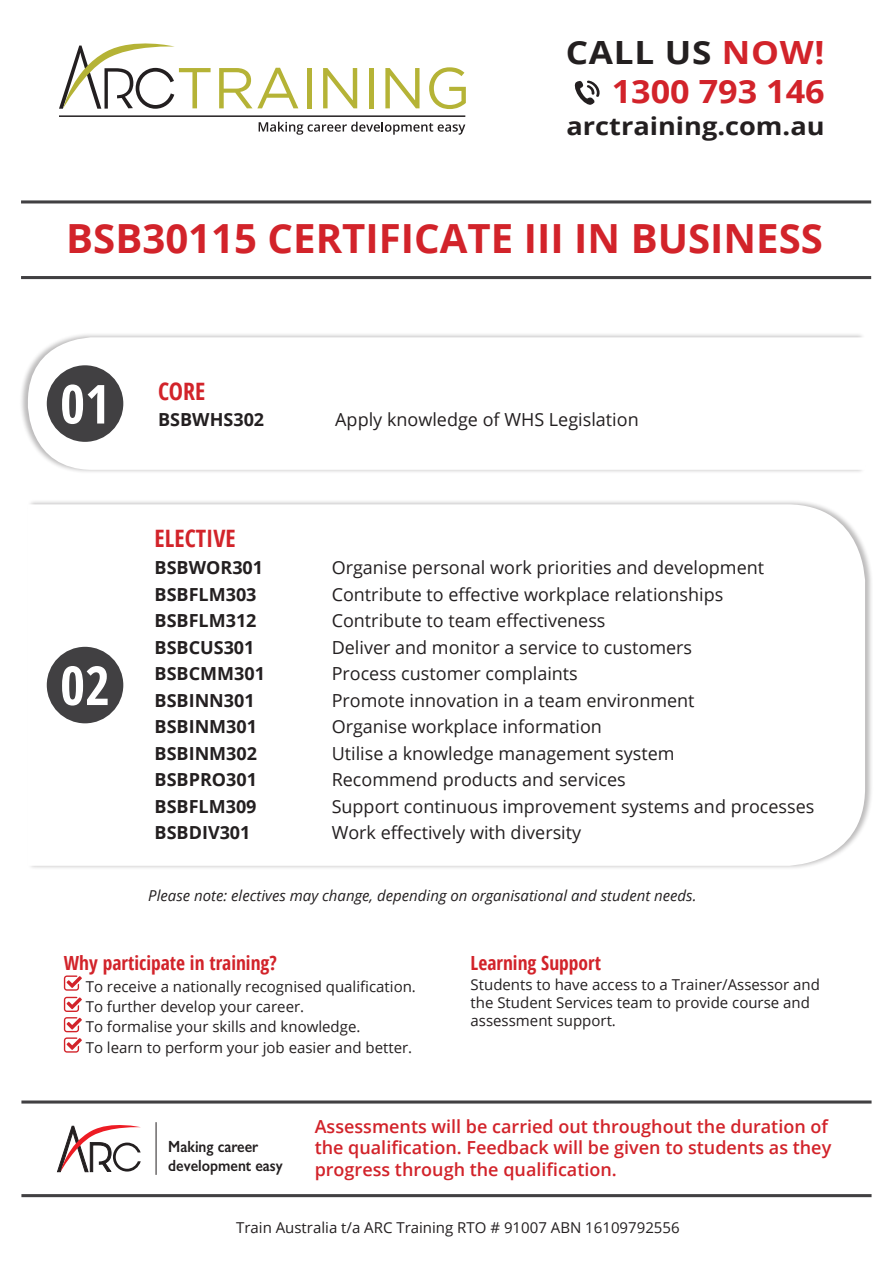
<style>
.page{position:relative;width:893px;height:1263px;background:#fff}
.page>*{position:absolute;margin:0;border:0;box-sizing:border-box;transform-origin:0 0}
.t1{font:700 condensed 53.85px "Open Sans";color:#fff}
.t2{font:700 40.2px "Open Sans";color:#d2232a}
.t3{font:700 31.95px/39.8px "Open Sans";color:#d2232a;text-align:right;scale:1.1 1}
.t4{font:700 24.45px "Open Sans";color:#231f20;scale:1.11 1}
.t5{font:700 condensed 24px "Open Sans";color:#d2232a}
.t6{font:700 condensed 19.5px "Open Sans";color:#d2232a}
.t7{font:18px "Open Sans";color:#231f20}
.t8{font:600 18px/21.6px "Open Sans";color:#d2232a}
.t9{font:700 18px "Open Sans";color:#231f20}
.t10{font:600 16.2px/18.9px "Gill Sans";color:#231f20;scale:.9 1}
.t11{font:15px/20.4px "Open Sans";color:#231f20}
.t12{font:italic 15px "Open Sans";color:#231f20}
.s1{color:#231f20}
</style>
<div class="page">
<svg style="left:574px;top:80px;width:26px;height:25px"></svg>
<hr style="left:21px;top:1100px;width:850px;height:3px;background:#414042">
<hr style="left:21px;top:1194px;width:850px;height:3px;background:#414042">
<hr style="left:21px;top:200px;width:850px;height:3px;background:#414042">
<hr style="left:21px;top:276px;width:850px;height:3px;background:#414042">
<svg style="left:219px;top:68px;width:79px;height:40px"></svg>
<hr style="left:307px;top:68px;width:4px;height:40px;background:#b5b336">
<svg style="left:323px;top:68px;width:34px;height:40px"></svg>
<div style="left:369px;top:68px;width:5px;height:40px;background:#b5b336"></div>
<svg style="left:385px;top:68px;width:34px;height:40px"></svg>
<svg style="left:429px;top:67px;width:37px;height:42px"></svg>
<svg style="left:259px;top:122px;width:206px;height:13px"></svg>
<svg style="left:59px;top:43px;width:152px;height:66px"></svg>
<hr style="left:59px;top:115px;width:406px;height:2px;background:#231f20">
<svg style="left:57px;top:1125px;width:84px;height:47px"></svg>
<hr style="left:156px;top:1122px;width:1px;height:53px;background:#231f20">
<div style="left:19px;top:333px;width:846px;height:142px;background:#231f20;opacity:.3"></div>
<svg style="left:28px;top:337px;width:837px;height:133px"></svg>
<svg style="left:64px;top:975px;width:18px;height:16px"></svg>
<svg style="left:64px;top:997px;width:18px;height:56px"></svg>
<div style="left:47px;top:365px;width:76px;height:77px;background:#414042;border-radius:50%"></div>
<div style="left:27px;top:500px;width:847px;height:370px;background:#231f20;opacity:.3"></div>
<svg style="left:28px;top:504px;width:837px;height:362px"></svg>
<div style="left:47px;top:647px;width:76px;height:76px;background:#414042;border-radius:50%"></div>
<h3 class="t3" style="left:566px;top:35px;width:237px"><span class="s1">CALL US</span> NOW!<br>1300 793 146</h3>
<h3 class="t4" style="left:566px;top:116px;width:234px">arctraining.com.au</h3>
<h2 class="t2" style="left:66px;top:222px;width:758px">BSB30115 CERTIFICATE III IN BUSINESS</h2>
<h1 class="t1" style="left:60px;top:383px;width:51px">01</h1>
<h1 class="t1" style="left:60px;top:664px;width:51px">02</h1>
<h3 class="t5" style="left:158px;top:381px;width:49px">CORE</h3>
<p class="t9" style="left:158px;top:412px;width:108px">BSBWHS302</p>
<p class="t7" style="left:335px;top:407px;width:305px">Apply knowledge of WHS Legislation</p>
<h3 class="t5" style="left:155px;top:529px;width:83px">ELECTIVE</h3>
<p class="t9" style="left:155px;top:560px;width:110px">BSBWOR301</p>
<p class="t7" style="left:332px;top:555px;width:434px">Organise personal work priorities and development</p>
<p class="t9" style="left:155px;top:587px;width:103px">BSBFLM303</p>
<p class="t7" style="left:332px;top:582px;width:393px">Contribute to effective workplace relationships</p>
<p class="t9" style="left:155px;top:613px;width:103px">BSBFLM312</p>
<p class="t7" style="left:332px;top:608px;width:275px">Contribute to team effectiveness</p>
<p class="t9" style="left:155px;top:640px;width:101px">BSBCUS301</p>
<p class="t7" style="left:332px;top:635px;width:362px">Deliver and monitor a service to customers</p>
<p class="t9" style="left:155px;top:666px;width:112px">BSBCMM301</p>
<p class="t7" style="left:332px;top:661px;width:248px">Process customer complaints</p>
<p class="t9" style="left:155px;top:693px;width:102px">BSBINN301</p>
<p class="t7" style="left:332px;top:688px;width:364px">Promote innovation in a team environment</p>
<p class="t9" style="left:155px;top:719px;width:104px">BSBINM301</p>
<p class="t7" style="left:332px;top:714px;width:272px">Organise workplace information</p>
<p class="t9" style="left:155px;top:746px;width:104px">BSBINM302</p>
<p class="t7" style="left:332px;top:741px;width:345px">Utilise a knowledge management system</p>
<p class="t9" style="left:155px;top:772px;width:104px">BSBPRO301</p>
<p class="t7" style="left:332px;top:767px;width:296px">Recommend products and services</p>
<p class="t9" style="left:155px;top:799px;width:103px">BSBFLM309</p>
<p class="t7" style="left:332px;top:794px;width:484px">Support continuous improvement systems and processes</p>
<p class="t9" style="left:155px;top:825px;width:97px">BSBDIV301</p>
<p class="t7" style="left:332px;top:820px;width:251px">Work effectively with diversity</p>
<p class="t12" style="left:148px;top:889px;width:550px">Please note: electives may change, depending on organisational and student needs.</p>
<p class="t6" style="left:64px;top:955px;width:215px">Why participate in training?</p>
<p class="t11" style="left:86px;top:976px;width:332px">To receive a nationally recognised qualification.<br>To further develop your career.<br>To formalise your skills and knowledge.<br>To learn to perform your job easier and better.</p>
<p class="t6" style="left:471px;top:955px;width:132px">Learning Support</p>
<p class="t11" style="left:471px;top:976px;width:351px;line-height:18px">Students to have access to a Trainer/Assessor and the Student Services team to provide course and assessment support.</p>
<p class="t10" style="left:168px;top:1139px;width:129px">Making career development easy</p>
<p class="t8" style="left:315px;top:1117px;width:518px">Assessments will be carried out throughout the duration of the qualification. Feedback will be given to students as they progress through the qualification.</p>
<p class="t11" style="left:236px;top:1217px;width:445px">Train Australia t/a ARC Training RTO # 91007 ABN 16109792556</p>
</div>
